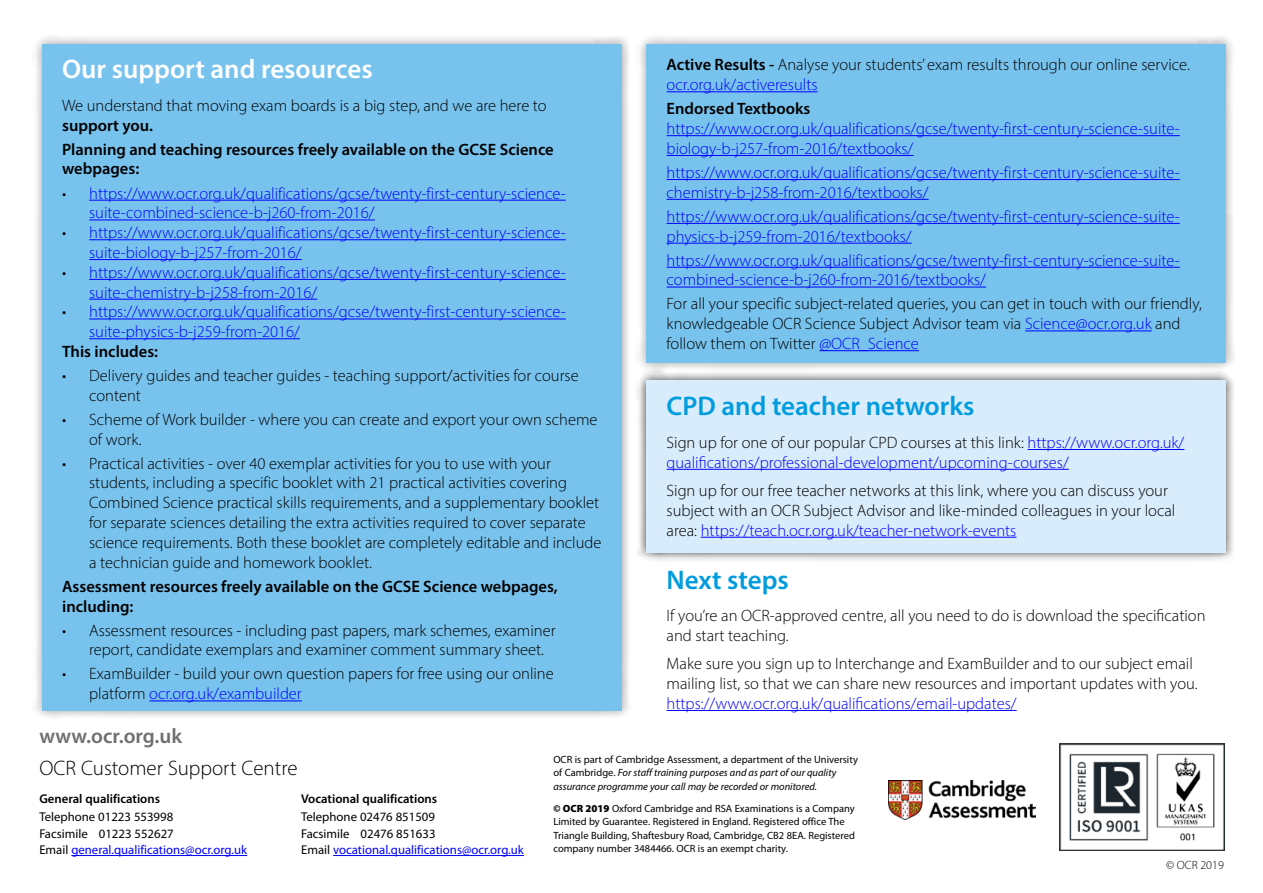
<style>
.page{position:relative;width:1263px;height:893px;background:#fff}
.page>*{position:absolute;margin:0;border:0;box-sizing:border-box;transform-origin:0 0}
.Heading{font:600 27px "Myriad Pro";color:#009cde}
.Heading-2{font:600 27px "Myriad Pro";color:#fff}
.t1{font:300 21px "Myriad Pro";color:#000}
.t2{font:600 21px "Myriad Pro";color:#706f6f}
.Body{font:300 16.5px/19.8px "Myriad Pro";color:#000}
.Body-2{font:300 16.5px/19.8px "Myriad Pro";color:#00f}
.Body-3{font:600 16.5px/19.8px "Myriad Pro";color:#000}
.t3{font:12.75px "Myriad Pro";color:#000}
.t4{font:12.75px "Myriad Pro";color:#00f}
.t5{font:600 12.75px "Myriad Pro";color:#000}
.Body-4{font:300 12px "Myriad Pro";color:#000}
.t6{font:10.5px/13.5px "Myriad Pro";color:#000}
.t7{font:italic 10.5px/13.5px "Myriad Pro";color:#000}
.s1{font-weight:600}
.s2{color:#000}
.s3{color:#00f}
.s4{font-weight:600;color:#000}
.s5{font-style:normal}
.s6{font-weight:900}
</style>
<div class="page">
<hr style="left:71px;top:855px;width:176px;height:1px;background:#00f">
<img style="left:1059px;top:744px;width:166px;height:106px">
<hr style="left:333px;top:855px;width:191px;height:1px;background:#00f">
<img style="left:889px;top:780px;width:146px;height:40px">
<div style="left:32px;top:34px;width:600px;height:686px;background:#000;opacity:.38"></div>
<div style="left:42px;top:44px;width:580px;height:667px;background:#78c3ee"></div>
<hr style="left:89px;top:200px;width:477px;height:1px;background:#00f">
<hr style="left:89px;top:220px;width:286px;height:1px;background:#00f">
<hr style="left:89px;top:239px;width:477px;height:1px;background:#00f">
<hr style="left:89px;top:259px;width:213px;height:1px;background:#00f">
<hr style="left:89px;top:279px;width:477px;height:1px;background:#00f">
<hr style="left:89px;top:299px;width:228px;height:1px;background:#00f">
<hr style="left:89px;top:319px;width:477px;height:1px;background:#00f">
<hr style="left:89px;top:338px;width:211px;height:1px;background:#00f">
<hr style="left:149px;top:700px;width:153px;height:1px;background:#00f">
<div style="left:635px;top:370px;width:600px;height:192px;background:#000;opacity:.75"></div>
<div style="left:646px;top:380px;width:580px;height:172px;background:#d8ecfb"></div>
<hr style="left:666px;top:710px;width:351px;height:1px;background:#00f">
<hr style="left:1027px;top:449px;width:157px;height:1px;background:#00f">
<hr style="left:666px;top:469px;width:403px;height:1px;background:#00f">
<hr style="left:701px;top:537px;width:315px;height:1px;background:#00f">
<div style="left:635px;top:34px;width:600px;height:338px;background:#000;opacity:.38"></div>
<div style="left:646px;top:44px;width:580px;height:319px;background:#78c3ee"></div>
<hr style="left:666px;top:91px;width:152px;height:1px;background:#00f">
<hr style="left:666px;top:135px;width:514px;height:1px;background:#00f">
<hr style="left:666px;top:155px;width:247px;height:1px;background:#00f">
<hr style="left:666px;top:179px;width:514px;height:1px;background:#00f">
<hr style="left:666px;top:199px;width:262px;height:1px;background:#00f">
<hr style="left:666px;top:223px;width:514px;height:1px;background:#00f">
<hr style="left:666px;top:243px;width:246px;height:1px;background:#00f">
<hr style="left:666px;top:267px;width:514px;height:1px;background:#00f">
<hr style="left:666px;top:287px;width:320px;height:1px;background:#00f">
<hr style="left:1025px;top:330px;width:127px;height:1px;background:#00f">
<hr style="left:819px;top:350px;width:100px;height:1px;background:#00f">
<p class="Heading-2" style="left:62px;top:52px;width:312px">Our support and resources</p>
<p class="Body" style="left:62px;top:95px;width:486px">We understand that moving exam boards is a big step, and we are here to <span class="s1">support you.</span></p>
<p class="Body-3" style="left:62px;top:139px;width:493px">Planning and teaching resources freely available on the GCSE Science webpages:</p>
<p class="Body-2" style="left:89px;top:183px;width:478px;text-indent:-27px"><span class="s2">•</span> https://www.ocr.org.uk/qualifications/gcse/twenty-first-century-science&shy;suite-combined-science-b-j260-from-2016/</p>
<p class="Body-2" style="left:89px;top:223px;width:478px;text-indent:-27px"><span class="s2">•</span> https://www.ocr.org.uk/qualifications/gcse/twenty-first-century-science&shy;suite-biology-b-j257-from-2016/</p>
<p class="Body-2" style="left:89px;top:262px;width:478px;text-indent:-27px"><span class="s2">•</span> https://www.ocr.org.uk/qualifications/gcse/twenty-first-century-science&shy;suite-chemistry-b-j258-from-2016/</p>
<p class="Body-2" style="left:89px;top:302px;width:478px;text-indent:-27px"><span class="s2">•</span> https://www.ocr.org.uk/qualifications/gcse/twenty-first-century-science&shy;suite-physics-b-j259-from-2016/</p>
<p class="Body-3" style="left:62px;top:341px;width:98px">This includes:</p>
<p class="Body" style="left:89px;top:365px;width:491px;text-indent:-27px">• Delivery guides and teacher guides - teaching support/activities for course content</p>
<p class="Body" style="left:89px;top:409px;width:510px;text-indent:-27px">• Scheme of Work builder - where you can create and export your own scheme of work.</p>
<p class="Body" style="left:89px;top:453px;width:514px;text-indent:-27px">• Practical activities - over 40 exemplar activities for you to use with your students, including a specific booklet with 21 practical activities covering Combined Science practical skills requirements, and a supplementary booklet for separate sciences detailing the extra activities required to cover separate science requirements. Both these booklet are completely editable and include a technician guide and homework booklet.</p>
<p class="Body-3" style="left:62px;top:576px;width:497px">Assessment resources freely available on the GCSE Science webpages, including:</p>
<p class="Body" style="left:89px;top:620px;width:468px;text-indent:-27px">• Assessment resources - including past papers, mark schemes, examiner report, candidate exemplars and examiner comment summary sheet.</p>
<p class="Body" style="left:89px;top:664px;width:466px;text-indent:-27px">• ExamBuilder - build your own question papers for free using our online platform <span class="s3">ocr.org.uk/exambuilder</span></p>
<p class="Body" style="left:666px;top:55px;width:525px"><span class="s1">Active Results -</span> Analyse your students’ exam results through our online service. <span class="s3">ocr.org.uk/activeresults</span></p>
<p class="Body-2" style="left:666px;top:99px;width:515px"><span class="s4">Endorsed Textbooks </span>https://www.ocr.org.uk/qualifications/gcse/twenty-first-century-science-suite&shy;biology-b-j257-from-2016/textbooks/</p>
<p class="Body-2" style="left:666px;top:162px;width:515px">https://www.ocr.org.uk/qualifications/gcse/twenty-first-century-science-suite&shy;chemistry-b-j258-from-2016/textbooks/</p>
<p class="Body-2" style="left:666px;top:206px;width:515px">https://www.ocr.org.uk/qualifications/gcse/twenty-first-century-science-suite&shy;physics-b-j259-from-2016/textbooks/</p>
<p class="Body-2" style="left:666px;top:250px;width:515px">https://www.ocr.org.uk/qualifications/gcse/twenty-first-century-science-suite&shy;combined-science-b-j260-from-2016/textbooks/</p>
<p class="Body" style="left:666px;top:294px;width:537px">For all your specific subject-related queries, you can get in touch with our friendly, knowledgeable OCR Science Subject Advisor team via <span class="s3">Science@ocr.org.uk</span> and follow them on Twitter <span class="s3">@OCR_Science</span></p>
<p class="Heading" style="left:666px;top:389px;width:309px">CPD and teacher networks</p>
<p class="Body-2" style="left:666px;top:432px;width:519px"><span class="s2">Sign up for one of our popular CPD courses at this link:</span> https://www.ocr.org.uk/ qualifications/professional-development/upcoming-courses/</p>
<p class="Body" style="left:666px;top:480px;width:510px">Sign up for our free teacher networks at this link, where you can discuss your subject with an OCR Subject Advisor and like-minded colleagues in your local area: <span class="s3">https://teach.ocr.org.uk/teacher-network-events</span></p>
<p class="Heading" style="left:666px;top:562px;width:124px">Next steps</p>
<p class="Body" style="left:666px;top:605px;width:540px">If you’re an OCR-approved centre, all you need to do is download the specification and start teaching.</p>
<p class="Body" style="left:666px;top:654px;width:532px">Make sure you sign up to Interchange and ExamBuilder and to our subject email mailing list, so that we can share new resources and important updates with you. <span class="s3">https://www.ocr.org.uk/qualifications/email-updates/</span></p>
<p class="t2" style="left:39px;top:722px;width:144px">www.ocr.org.uk</p>
<p class="t1" style="left:39px;top:756px;width:260px">OCR Customer Support Centre</p>
<p class="t5" style="left:39px;top:790px;width:122px">General qualifications</p>
<p class="t3" style="left:39px;top:809px;width:135px">Telephone 01223 553998</p>
<p class="t3" style="left:39px;top:826px;width:136px">Facsimile 01223 552627</p>
<p class="t4" style="left:39px;top:842px;width:209px"><span class="s2">Email</span> general.qualifications@ocr.org.uk</p>
<p class="t5" style="left:301px;top:790px;width:138px">Vocational qualifications</p>
<p class="t3" style="left:301px;top:809px;width:135px">Telephone 02476 851509</p>
<p class="t3" style="left:301px;top:826px;width:136px">Facsimile 02476 851633</p>
<p class="t4" style="left:301px;top:842px;width:224px"><span class="s2">Email</span> vocational.qualifications@ocr.org.uk</p>
<p class="t7" style="left:553px;top:752px;width:306px"><span class="s5">OCR is part of Cambridge Assessment, a department of the University of Cambridge.</span> For staff training purposes and as part of our quality assurance programme your call may be recorded or monitored.</p>
<p class="t6" style="left:553px;top:801px;width:303px"><span class="s6">© OCR 2019</span> Oxford Cambridge and RSA Examinations is a Company Limited by Guarantee. Registered in England. Registered office The Triangle Building, Shaftesbury Road, Cambridge, CB2 8EA. Registered company number 3484466. OCR is an exempt charity.</p>
<p class="Body-4" style="left:1166px;top:857px;width:59px">© OCR 2019</p>
</div>
